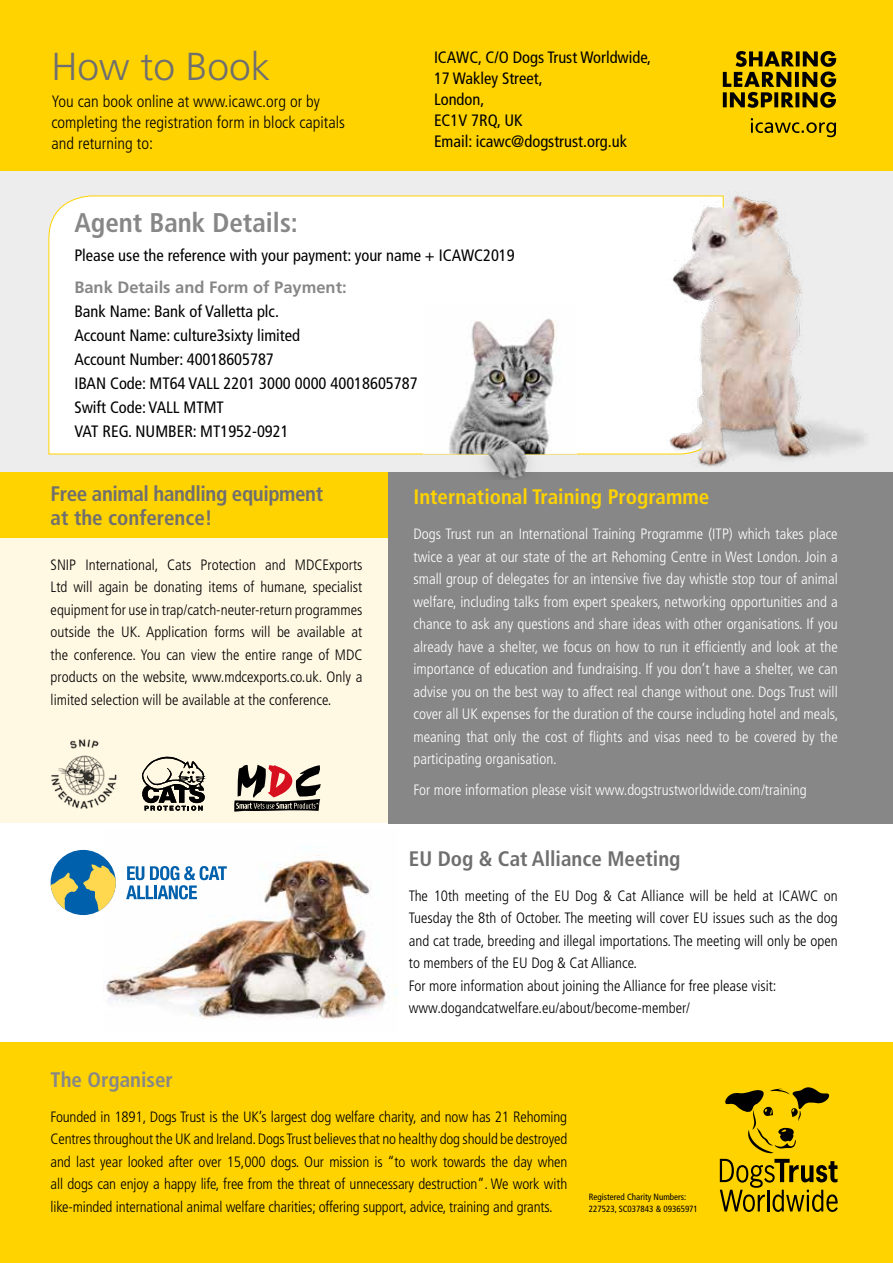
<style>
.page{position:relative;width:893px;height:1263px;background:#fff}
.page>*{position:absolute;margin:0;border:0;box-sizing:border-box;transform-origin:0 0}
.t1{font:300 39px "Frutiger";color:#706f6f}
.t2{font:700 condensed 27px "Frutiger";color:#878787}
.t3{font:700 condensed 21px/24px "Frutiger";letter-spacing:-.02em;color:#706f6f}
.t4{font:700 condensed 21px "Frutiger";color:#ffd300}
.t5{font:700 condensed 21px "Frutiger";color:#706f6f}
.t6{font:700 condensed 21px "Frutiger";color:#878787}
.t7{font:condensed 16.5px/24px "Frutiger";color:#000}
.t8{font:300 condensed 16.5px/21px "Frutiger";color:#000}
.t9{font:700 16.5px "Frutiger";color:#878787}
.t10{font:300 condensed 15px/22.5px "Frutiger";color:#000;text-align:justify}
.t11{font:300 condensed 15px/22.5px "Frutiger";color:#fff;text-align:justify}
.t12{font:condensed 9px/12px "Frutiger";color:#000}
</style>
<div class="page">
<img style="left:104px;top:854px;width:293px;height:165px">
<div style="left:0;top:1043px;width:893px;height:220px;background:#ffd300"></div>
<div style="left:0;top:0;width:893px;height:171px;background:#ffd300"></div>
<div style="left:0;top:171px;width:893px;height:337px;background:#ededed"></div>
<svg style="left:720px;top:1087px;width:118px;height:125px"></svg>
<svg style="left:751px;top:118px;width:85px;height:19px"></svg>
<svg style="left:723px;top:51px;width:113px;height:57px"></svg>
<div style="left:48px;top:195px;width:575px;height:260px;background:#fff"></div>
<img style="left:623px;top:192px;width:242px;height:275px">
<div style="left:0;top:473px;width:392px;height:350px;background:#fff8e3"></div>
<img style="left:51px;top:739px;width:66px;height:70px">
<svg style="left:142px;top:757px;width:63px;height:54px"></svg>
<svg style="left:234px;top:765px;width:87px;height:47px"></svg>
<div style="left:0;top:472px;width:392px;height:66px;background:#ffd300"></div>
<div style="left:388px;top:472px;width:505px;height:351px;background:#878787"></div>
<div style="left:51px;top:850px;width:65px;height:65px;background:#0060ab;border-radius:50%"></div>
<svg style="left:51px;top:864px;width:65px;height:47px"></svg>
<svg style="left:126px;top:866px;width:101px;height:33px"></svg>
<img style="left:424px;top:304px;width:152px;height:175px">
<h1 class="t1" style="left:52px;top:45px;width:220px">How to Book</h1>
<p class="t8" style="left:52px;top:91px;width:295px">You can book online at www.icawc.org or by completing the registration form in block capitals and returning to:</p>
<p class="t7" style="left:434px;top:47px;width:219px;line-height:21px">ICAWC, C/O Dogs Trust Worldwide,<br>17 Wakley Street,<br>London,<br>EC1V 7RQ, UK<br>Email: icawc@dogstrust.org.uk</p>
<h2 class="t2" style="left:74px;top:207px;width:225px">Agent Bank Details:</h2>
<p class="t7" style="left:74px;top:243px;width:442px">Please use the reference with your payment: your name + ICAWC2019</p>
<p class="t9" style="left:74px;top:278px;width:274px">Bank Details and Form of Payment:</p>
<p class="t7" style="left:74px;top:300px;width:345px">Bank Name: Bank of Valletta plc.<br>Account Name: culture3sixty limited<br>Account Number: 40018605787<br>IBAN Code: MT64 VALL 2201 3000 0000 40018605787<br>Swift Code: VALL MTMT<br>VAT REG. NUMBER: MT1952-0921</p>
<h3 class="t3" style="left:51px;top:482px;width:274px">Free animal handling equipment at the conference!</h3>
<h3 class="t4" style="left:413px;top:484px;width:297px">International Training Programme</h3>
<p class="t11" style="left:413px;top:523px;width:426px">Dogs Trust run an International Training Programme (ITP) which takes place twice a year at our state of the art Rehoming Centre in West London. Join a small group of delegates for an intensive five day whistle stop tour of animal welfare, including talks from expert speakers, networking opportunities and a chance to ask any questions and share ideas with other organisations. If you already have a shelter, we focus on how to run it efficiently and look at the importance of education and fundraising. If you don’t have a shelter, we can advise you on the best way to affect real change without one. Dogs Trust will cover all UK expenses for the duration of the course including hotel and meals, meaning that only the cost of flights and visas need to be covered by the participating organisation.</p>
<p class="t11" style="left:413px;top:779px;width:395px">For more information please visit www.dogstrustworldwide.com/training</p>
<p class="t10" style="left:51px;top:554px;width:313px">SNIP International, Cats Protection and MDCExports Ltd will again be donating items of humane, specialist equipment for use in trap/catch-neuter-return programmes outside the UK. Application forms will be available at the conference. You can view the entire range of MDC products on the website, www.mdcexports.co.uk. Only a limited selection will be available at the conference.</p>
<h3 class="t5" style="left:409px;top:846px;width:273px">EU Dog &amp; Cat Alliance Meeting</h3>
<p class="t10" style="left:409px;top:885px;width:430px;text-align:left">The 10th meeting of the EU Dog &amp; Cat Alliance will be held at ICAWC on Tuesday the 8th of October. The meeting will cover EU issues such as the dog and cat trade, breeding and illegal importations. The meeting will only be open to members of the EU Dog &amp; Cat Alliance.<br>For more information about joining the Alliance for free please visit: www.dogandcatwelfare.eu/about/become-member/</p>
<h3 class="t6" style="left:51px;top:1067px;width:124px">The Organiser</h3>
<p class="t10" style="left:51px;top:1106px;width:518px">Founded in 1891, Dogs Trust is the UK’s largest dog welfare charity, and now has 21 Rehoming Centres throughout the UK and Ireland. Dogs Trust believes that no healthy dog should be destroyed and last year looked after over 15,000 dogs. Our mission is “to work towards the day when all dogs can enjoy a happy life, free from the threat of unnecessary destruction”. We work with like-minded international animal welfare charities; offering support, advice, training and grants.</p>
<p class="t12" style="left:589px;top:1191px;width:111px">Registered Charity Numbers:<br>227523, SC037843 &amp; 09365971</p>
</div>
